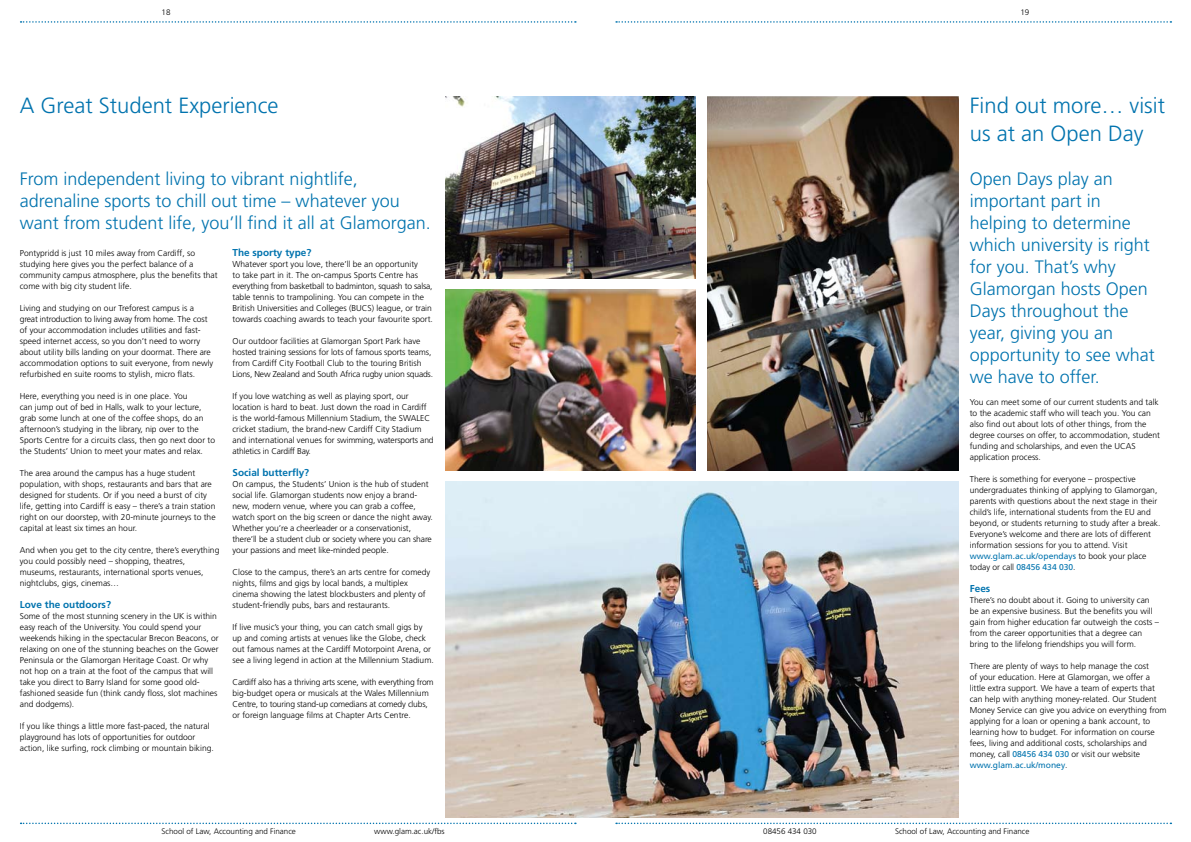
<style>
.page{position:relative;width:1191px;height:842px;background:#fff}
.page>*{position:absolute;margin:0;border:0;box-sizing:border-box;transform-origin:0 0}
.t1{font:300 22px/27.5px "Frutiger";color:#0073ae}
.t2{font:300 18px/22px "Frutiger";color:#0073ae}
.t3{font:700 10px "Frutiger";color:#0073ae}
.t4{font:300 8.5px/11px "Frutiger";color:#000}
.t5{font:300 8.5px/11px "Frutiger";letter-spacing:-.02em;color:#000}
.t6{font:300 8px "Frutiger";color:#000}
.s1{font-weight:400;color:#0073ae}
</style>
<div class="page">
<svg style="left:21px;top:823px;width:555px;height:1px"></svg>
<svg style="left:21px;top:21px;width:555px;height:2px"></svg>
<svg style="left:616px;top:823px;width:555px;height:1px"></svg>
<svg style="left:616px;top:21px;width:555px;height:2px"></svg>
<img style="left:445px;top:482px;width:513px;height:335px">
<img style="left:445px;top:289px;width:250px;height:182px">
<img style="left:445px;top:97px;width:250px;height:181px">
<img style="left:708px;top:97px;width:250px;height:374px">
<p class="t6" style="left:162px;top:7px;width:10px">18</p>
<p class="t6" style="left:1020px;top:7px;width:10px">19</p>
<h1 class="t1" style="left:20px;top:92px;width:260px">A Great Student Experience</h1>
<h1 class="t1" style="left:969px;top:92px;width:197px">Find out more… visit us at an Open Day</h1>
<h2 class="t2" style="left:20px;top:167px;width:412px">From independent living to vibrant nightlife, adrenaline sports to chill out time – whatever you want from student life, you’ll find it all at Glamorgan.</h2>
<h2 class="t2" style="left:969px;top:167px;width:187px">Open Days play an important part in helping to determine which university is right for you. That’s why<br>Glamorgan hosts Open<br>Days throughout the year, giving you an opportunity to see what we have to offer.</h2>
<p class="t4" style="left:969px;top:396px;width:192px">You can meet some of our current students and talk to the academic staff who will teach you. You can also find out about lots of other things, from the degree courses on offer, to accommodation, student funding and scholarships, and even the UCAS application process.</p>
<p class="t4" style="left:969px;top:473px;width:192px">There is something for everyone – prospective undergraduates thinking of applying to Glamorgan, parents with questions about the next stage in their child’s life, international students from the EU and beyond, or students returning to study after a break.<br>Everyone’s welcome and there are lots of different information sessions for you to attend. Visit <span class="s1">www.glam.ac.uk/opendays</span> to book your place today or call <span class="s1">08456 434 030</span>.</p>
<p class="t3" style="left:969px;top:582px;width:22px">Fees</p>
<p class="t4" style="left:969px;top:594px;width:191px">There’s no doubt about it. Going to university can be an expensive business. But the benefits you will gain from higher education far outweigh the costs – from the career opportunities that a degree can bring to the lifelong friendships you will form.</p>
<p class="t4" style="left:969px;top:660px;width:198px">There are plenty of ways to help manage the cost<br>of your education. Here at Glamorgan, we offer a little extra support. We have a team of experts that can help with anything money-related. Our Student Money Service can give you advice on everything from applying for a loan or opening a bank account, to learning how to budget. For information on course fees, living and additional costs, scholarships and money, call <span class="s1">08456 434 030</span> or visit our website <span class="s1">www.glam.ac.uk/money</span>.</p>
<p class="t3" style="left:232px;top:247px;width:80px">The sporty type?</p>
<p class="t4" style="left:232px;top:259px;width:202px">Whatever sport you love, there’ll be an opportunity<br>to take part in it. The on-campus Sports Centre has everything from basketball to badminton, squash to salsa, table tennis to trampolining. You can compete in the British Universities and Colleges (BUCS) league, or train towards coaching awards to teach your favourite sport.</p>
<p class="t4" style="left:232px;top:336px;width:202px">Our outdoor facilities at Glamorgan Sport Park have hosted training sessions for lots of famous sports teams, from Cardiff City Football Club to the touring British Lions, New Zealand and South Africa rugby union squads.</p>
<p class="t4" style="left:232px;top:391px;width:203px">If you love watching as well as playing sport, our location is hard to beat. Just down the road in Cardiff is the world-famous Millennium Stadium, the SWALEC cricket stadium, the brand-new Cardiff City Stadium and international venues for swimming, watersports and athletics in Cardiff Bay.</p>
<p class="t3" style="left:232px;top:467px;width:78px">Social butterfly?</p>
<p class="t4" style="left:232px;top:479px;width:202px">On campus, the Students’ Union is the hub of student social life. Glamorgan students now enjoy a brand&shy;new, modern venue, where you can grab a coffee, watch sport on the big screen or dance the night away.<br>Whether you’re a cheerleader or a conservationist, there’ll be a student club or society where you can share your passions and meet like-minded people.</p>
<p class="t4" style="left:232px;top:567px;width:199px">Close to the campus, there’s an arts centre for comedy nights, films and gigs by local bands, a multiplex cinema showing the latest blockbusters and plenty of student-friendly pubs, bars and restaurants.</p>
<p class="t4" style="left:232px;top:622px;width:203px">If live music’s your thing, you can catch small gigs by up and coming artists at venues like the Globe, check out famous names at the Cardiff Motorpoint Arena, or see a living legend in action at the Millennium Stadium.</p>
<p class="t5" style="left:232px;top:677px;width:203px">Cardiff also has a thriving arts scene, with everything from big-budget opera or musicals at the Wales Millennium Centre, to touring stand-up comedians at comedy clubs, or foreign language films at Chapter Arts Centre.</p>
<p class="t4" style="left:20px;top:248px;width:199px">Pontypridd is just 10 miles away from Cardiff, so studying here gives you the perfect balance of a community campus atmosphere, plus the benefits that come with big city student life.</p>
<p class="t4" style="left:20px;top:303px;width:195px">Living and studying on our Treforest campus is a great introduction to living away from home. The cost of your accommodation includes utilities and fast&shy;speed internet access, so you don’t need to worry about utility bills landing on your doormat. There are accommodation options to suit everyone, from newly refurbished en suite rooms to stylish, micro flats.</p>
<p class="t4" style="left:20px;top:391px;width:197px">Here, everything you need is in one place. You<br>can jump out of bed in Halls, walk to your lecture, grab some lunch at one of the coffee shops, do an afternoon’s studying in the library, nip over to the Sports Centre for a circuits class, then go next door to the Students’ Union to meet your mates and relax.</p>
<p class="t4" style="left:20px;top:468px;width:197px">The area around the campus has a huge student population, with shops, restaurants and bars that are designed for students. Or if you need a burst of city life, getting into Cardiff is easy – there’s a train station right on our doorstep, with 20-minute journeys to the capital at least six times an hour.</p>
<p class="t4" style="left:20px;top:545px;width:201px">And when you get to the city centre, there’s everything you could possibly need – shopping, theatres, museums, restaurants, international sports venues, nightclubs, gigs, cinemas…</p>
<p class="t3" style="left:20px;top:599px;width:93px">Love the outdoors?</p>
<p class="t4" style="left:20px;top:611px;width:200px">Some of the most stunning scenery in the UK is within easy reach of the University. You could spend your weekends hiking in the spectacular Brecon Beacons, or relaxing on one of the stunning beaches on the Gower Peninsula or the Glamorgan Heritage Coast. Or why not hop on a train at the foot of the campus that will take you direct to Barry Island for some good old&shy;fashioned seaside fun (think candy floss, slot machines and dodgems).</p>
<p class="t4" style="left:20px;top:721px;width:195px">If you like things a little more fast-paced, the natural playground has lots of opportunities for outdoor action, like surfing, rock climbing or mountain biking.</p>
<p class="t6" style="left:162px;top:826px;width:136px">School of Law, Accounting and Finance</p>
<p class="t6" style="left:374px;top:826px;width:72px">www.glam.ac.uk/fbs</p>
<p class="t6" style="left:763px;top:826px;width:55px">08456 434 030</p>
<p class="t6" style="left:895px;top:826px;width:136px">School of Law, Accounting and Finance</p>
</div>
